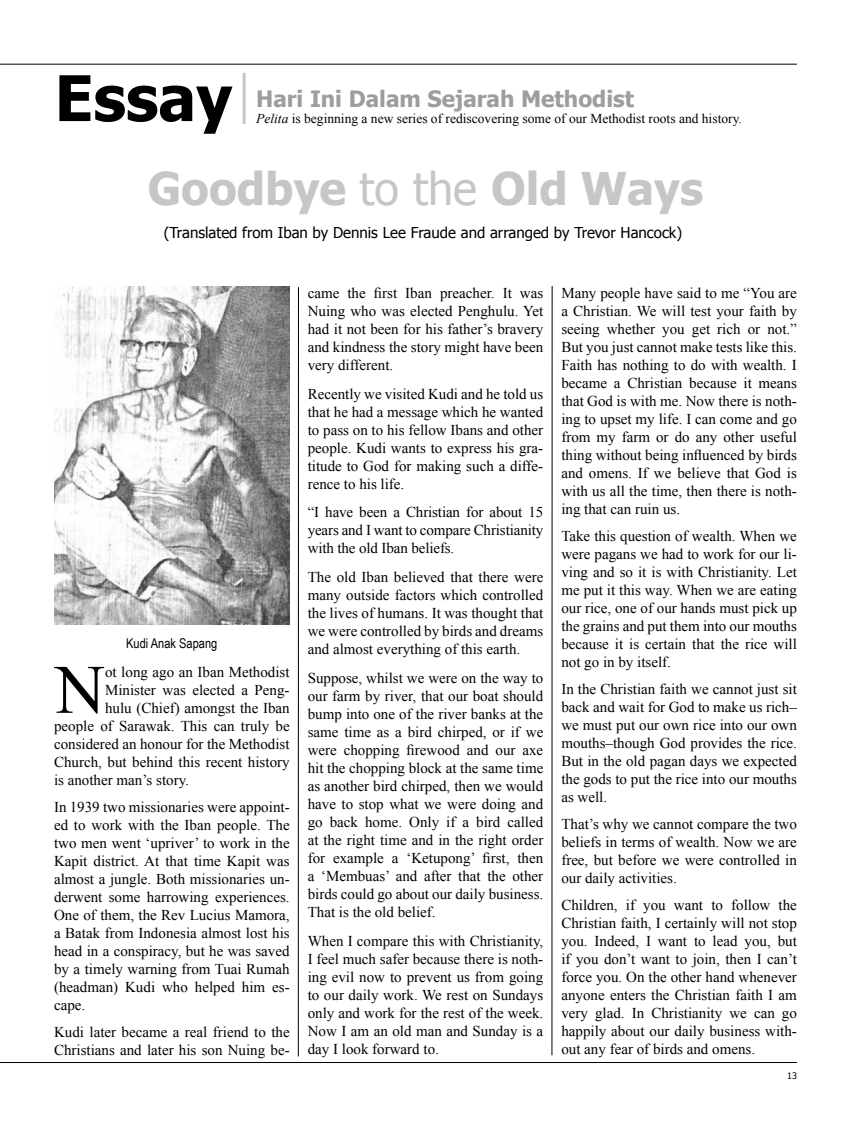
<style>
.page{position:relative;width:851px;height:1127px;background:#fff}
.page>*{position:absolute;margin:0;border:0;box-sizing:border-box;transform-origin:0 0}
.t1{font:69.3px "Times New Roman";color:#000}
.t2{font:700 63px "Tahoma";color:#000}
.t3{font:700 45px "Tahoma";color:#c6c6c6}
.t4{font:700 22.5px "Tahoma";color:#9d9d9c}
.t5{font:15px/18px "Times New Roman";color:#000;text-align:justify}
.t6{font:15px "Tahoma";color:#000}
.t7{font:13.5px "Times New Roman";color:#000}
.t8{font:13.5px "Arial Narrow";color:#000}
.t9{font:9px "Tahoma";color:#000}
.s1{font-style:italic}
.s2{font-weight:400}
</style>
<div class="page">
<hr style="left:0;top:64px;width:796px;height:1px;background:#000">
<hr style="left:0;top:1062px;width:796px;height:1px;background:#000">
<hr style="left:242px;top:73px;width:3px;height:51px;background:#c6c6c6">
<img style="left:54px;top:287px;width:235px;height:337px">
<hr style="left:551px;top:286px;width:1px;height:769px;background:#000">
<hr style="left:298px;top:287px;width:1px;height:769px;background:#000">
<h2 class="t2" style="left:55px;top:54px;width:179px">Essay</h2>
<h3 class="t4" style="left:256px;top:83px;width:379px">Hari Ini Dalam Sejarah Methodist</h3>
<p class="t7" style="left:256px;top:110px;width:487px"><span class="s1">Pelita</span> is beginning a new series of rediscovering some of our Methodist roots and history.</p>
<h3 class="t3" style="left:148px;top:157px;width:557px">Goodbye <span class="s2">to the</span> Old Ways</h3>
<p class="t6" style="left:164px;top:223px;width:520px">(Translated from Iban by Dennis Lee Fraude and arranged by Trevor Hancock)</p>
<p class="t8" style="left:126px;top:633px;width:93px">Kudi Anak Sapang</p>
<h1 class="t1" style="left:55px;top:643px;width:52px">N</h1>
<p class="t5" style="left:105px;top:662px;width:186px">ot long ago an Iban Methodist</p>
<p class="t5" style="left:105px;top:680px;width:186px">Minister was elected a Peng-</p>
<p class="t5" style="left:105px;top:698px;width:186px">hulu (Chief) amongst the Iban</p>
<p class="t5" style="left:54px;top:716px;width:237px">people of Sarawak. This can truly be</p>
<p class="t5" style="left:54px;top:734px;width:237px">considered an honour for the Methodist</p>
<p class="t5" style="left:54px;top:752px;width:237px">Church, but behind this recent history</p>
<p class="t5" style="left:54px;top:770px;width:136px">is another man’s story.</p>
<p class="t5" style="left:54px;top:797px;width:237px">In 1939 two missionaries were appoint&shy;ed to work with the Iban people. The two men went ‘upriver’ to work in the Kapit district. At that time Kapit was almost a jungle. Both missionaries un&shy;derwent some harrowing experiences.<br>One of them, the Rev Lucius Mamora, a Batak from Indonesia almost lost his head in a conspiracy, but he was saved by a timely warning from Tuai Rumah (headman) Kudi who helped him es&shy;cape.</p>
<p class="t5" style="left:54px;top:1022px;width:237px">Kudi later became a real friend to the<br>Christians and later his son Nuing be-</p>
<p class="t5" style="left:307px;top:284px;width:237px">came the first Iban preacher. It was Nuing who was elected Penghulu. Yet had it not been for his father’s bravery and kindness the story might have been very different.</p>
<p class="t5" style="left:307px;top:384px;width:237px">Recently we visited Kudi and he told us that he had a message which he wanted to pass on to his fellow Ibans and other people. Kudi wants to express his gra&shy;titude to God for making such a diffe&shy;rence to his life.</p>
<p class="t5" style="left:307px;top:503px;width:237px">“I have been a Christian for about 15 years and I want to compare Christianity with the old Iban beliefs.</p>
<p class="t5" style="left:307px;top:567px;width:237px">The old Iban believed that there were many outside factors which controlled the lives of humans. It was thought that we were controlled by birds and dreams and almost everything of this earth.</p>
<p class="t5" style="left:307px;top:669px;width:237px">Suppose, whilst we were on the way to our farm by river, that our boat should bump into one of the river banks at the same time as a bird chirped, or if we were chopping firewood and our axe hit the chopping block at the same time as another bird chirped, then we would have to stop what we were doing and go back home. Only if a bird called at the right time and in the right order for example a ‘Ketupong’ first, then a ‘Membuas’ and after that the other birds could go about our daily business.<br>That is the old belief.</p>
<p class="t5" style="left:307px;top:932px;width:237px">When I compare this with Christianity, I feel much safer because there is noth&shy;ing evil now to prevent us from going to our daily work. We rest on Sundays only and work for the rest of the week.<br>Now I am an old man and Sunday is a day I look forward to.</p>
<p class="t5" style="left:561px;top:284px;width:237px">Many people have said to me “You are a Christian. We will test your faith by seeing whether you get rich or not.” But you just cannot make tests like this.<br>Faith has nothing to do with wealth. I became a Christian because it means that God is with me. Now there is noth&shy;ing to upset my life. I can come and go from my farm or do any other useful thing without being influenced by birds and omens. If we believe that God is with us all the time, then there is noth&shy;ing that can ruin us.</p>
<p class="t5" style="left:561px;top:527px;width:237px">Take this question of wealth. When we were pagans we had to work for our li&shy;ving and so it is with Christianity. Let me put it this way. When we are eating our rice, one of our hands must pick up the grains and put them into our mouths because it is certain that the rice will not go in by itself.</p>
<p class="t5" style="left:561px;top:680px;width:237px">In the Christian faith we cannot just sit back and wait for God to make us rich– we must put our own rice into our own mouths–though God provides the rice.<br>But in the old pagan days we expected the gods to put the rice into our mouths as well.</p>
<p class="t5" style="left:561px;top:815px;width:237px">That’s why we cannot compare the two beliefs in terms of wealth. Now we are free, but before we were controlled in our daily activities.</p>
<p class="t5" style="left:561px;top:896px;width:237px">Children, if you want to follow the Christian faith, I certainly will not stop you. Indeed, I want to lead you, but if you don’t want to join, then I can’t force you. On the other hand whenever anyone enters the Christian faith I am very glad. In Christianity we can go happily about our daily business with&shy;out any fear of birds and omens.</p>
<p class="t9" style="left:787px;top:1069px;width:11px">13</p>
</div>
